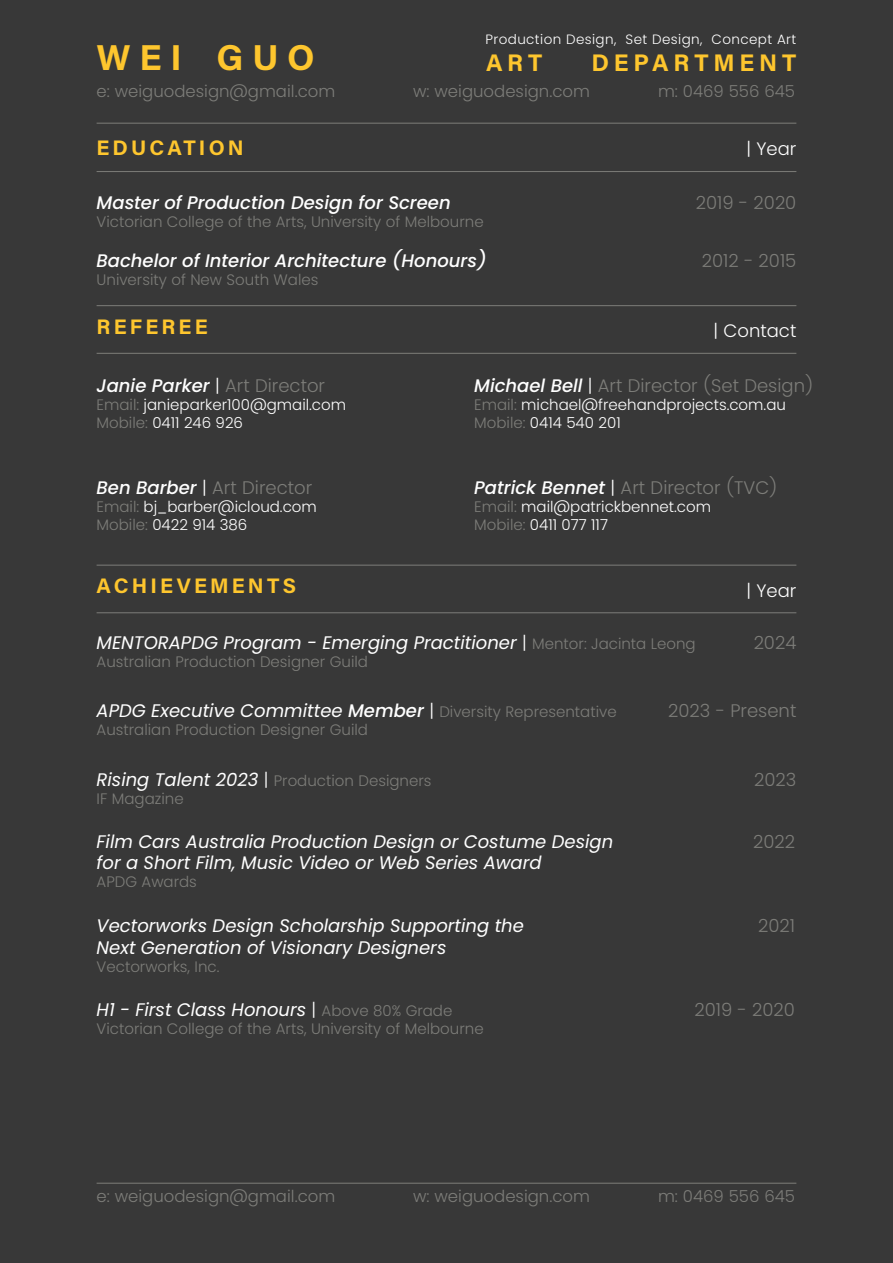
<style>
.page{position:relative;width:893px;height:1263px;background:#383838}
.page>*{position:absolute;margin:0;border:0;box-sizing:border-box;transform-origin:0 0}
.t1{font:700 36px "Acumin Pro";color:#fec62e}
.t2{font:700 24px "Acumin Pro";letter-spacing:.2em;color:#fec62e}
.t3{font:700 21px "Acumin Pro";letter-spacing:.15em;color:#fec62e}
.t4{font:italic 18.15px/21.6px "Poppins";color:#fff}
.t5{font:300 18.15px "Poppins";color:#7d7d79}
.t6{font:italic 500 18.15px "Poppins";color:#fff}
.t7{font:300 18px "Poppins";color:#fff}
.t8{font:300 16.5px "Poppins";color:#7d7d79}
.t9{font:300 15.15px "Poppins";color:#7d7d79}
.t10{font:300 15.15px "Poppins";color:#fff}
.t11{font:300 13.5px "Poppins";letter-spacing:.03em;color:#fff}
.s1{font-weight:300;font-style:normal;font-size:18px}
.s2{font-weight:300;font-style:normal;color:#7d7d79}
.s3{color:#7d7d79}
.s4{font-weight:500;font-style:italic;color:#fff}
.s5{font-size:18px;color:#fff}
.s6{font-weight:300;font-style:normal;font-size:15.15px;color:#7d7d79}
.s7{font-weight:400;font-style:italic;font-size:18.15px;color:#fff}
.s8{font-weight:500;font-style:italic;font-size:18.15px;color:#fff}
</style>
<div class="page">
<hr style="left:97px;top:565px;width:699px;height:1px;background:#7d7d79">
<hr style="left:97px;top:612px;width:699px;height:1px;background:#7d7d79">
<hr style="left:97px;top:1183px;width:699px;height:1px;background:#7d7d79">
<hr style="left:97px;top:123px;width:699px;height:1px;background:#7d7d79">
<hr style="left:97px;top:305px;width:699px;height:1px;background:#7d7d79">
<hr style="left:97px;top:171px;width:699px;height:1px;background:#7d7d79">
<hr style="left:97px;top:353px;width:699px;height:1px;background:#7d7d79">
<p class="t1" style="left:97px;top:32px;width:220px">W E I G U O</p>
<p class="t11" style="left:485px;top:31px;width:312px">Production Design, Set Design, Concept Art</p>
<p class="t2" style="left:486px;top:45px;width:58px">ART</p>
<p class="t2" style="left:591px;top:45px;width:206px">DEPARTMENT</p>
<p class="t8" style="left:97px;top:82px;width:240px">e: weiguodesign@gmail.com</p>
<p class="t8" style="left:413px;top:82px;width:178px">w: weiguodesign.com</p>
<p class="t8" style="left:658px;top:82px;width:138px">m: 0469 556 645</p>
<p class="t3" style="left:97px;top:133px;width:149px">EDUCATION</p>
<p class="t7" style="left:746px;top:139px;width:52px">| Year</p>
<p class="t6" style="left:97px;top:192px;width:356px">Master of Production Design for Screen</p>
<p class="t9" style="left:97px;top:213px;width:389px">Victorian College of the Arts, University of Melbourne</p>
<p class="t6" style="left:97px;top:250px;width:392px">Bachelor of Interior Architecture (Honours)</p>
<p class="t9" style="left:97px;top:270px;width:223px">University of New South Wales</p>
<p class="t5" style="left:696px;top:192px;width:102px">2019 - 2020</p>
<p class="t5" style="left:702px;top:250px;width:96px">2012 - 2015</p>
<p class="t3" style="left:97px;top:311px;width:113px">REFEREE</p>
<p class="t7" style="left:713px;top:320px;width:84px">| Contact</p>
<p class="t6" style="left:97px;top:376px;width:230px">Janie Parker <span class="s1">|</span> <span class="s2">Art Director</span></p>
<p class="t10" style="left:97px;top:396px;width:251px"><span class="s3">Email:</span> janieparker100@gmail.com</p>
<p class="t10" style="left:97px;top:414px;width:148px"><span class="s3">Mobile:</span> 0411 246 926</p>
<p class="t5" style="left:97px;top:477px;width:217px"><span class="s4">Ben Barber</span> <span class="s5">|</span> Art Director</p>
<p class="t10" style="left:97px;top:497px;width:222px"><span class="s3">Email:</span> bj_barber@icloud.com</p>
<p class="t10" style="left:97px;top:515px;width:152px"><span class="s3">Mobile:</span> 0422 914 386</p>
<p class="t5" style="left:474px;top:376px;width:341px"><span class="s4">Michael Bell</span> <span class="s5">|</span> Art Director (Set Design)</p>
<p class="t10" style="left:474px;top:396px;width:313px"><span class="s3">Email:</span> michael@freehandprojects.com.au</p>
<p class="t10" style="left:474px;top:414px;width:148px"><span class="s3">Mobile:</span> 0414 540 201</p>
<p class="t5" style="left:474px;top:477px;width:305px"><span class="s4">Patrick Bennet</span> <span class="s5">|</span> Art Director (TVC)</p>
<p class="t10" style="left:474px;top:497px;width:238px"><span class="s3">Email:</span> mail@patrickbennet.com</p>
<p class="t10" style="left:474px;top:515px;width:135px"><span class="s3">Mobile:</span> 0411 077 117</p>
<p class="t3" style="left:97px;top:571px;width:201px">ACHIEVEMENTS</p>
<p class="t7" style="left:746px;top:580px;width:52px">| Year</p>
<p class="t4" style="left:97px;top:632px;width:601px">MENTORAPDG Program - Emerging Practitioner <span class="s1">|</span> <span class="s6">Mentor: Jacinta Leong</span></p>
<p class="t9" style="left:97px;top:653px;width:273px">Australian Production Designer Guild</p>
<p class="t5" style="left:754px;top:632px;width:44px">2024</p>
<p class="t9" style="left:97px;top:703px;width:522px"><span class="s7">APDG Executive Committee</span> <span class="s8">Member</span> <span class="s5">|</span> Diversity Representative</p>
<p class="t9" style="left:97px;top:721px;width:273px">Australian Production Designer Guild</p>
<p class="t5" style="left:668px;top:701px;width:130px">2023 - Present</p>
<p class="t9" style="left:97px;top:771px;width:336px"><span class="s7">Rising Talent 2023</span> <span class="s5">|</span> Production Designers</p>
<p class="t9" style="left:97px;top:789px;width:89px">IF Magazine</p>
<p class="t5" style="left:754px;top:769px;width:44px">2023</p>
<p class="t4" style="left:97px;top:831px;width:518px">Film Cars Australia Production Design or Costume Design for a Short Film, Music Video or Web Series Award</p>
<p class="t9" style="left:97px;top:873px;width:102px">APDG Awards</p>
<p class="t5" style="left:753px;top:831px;width:43px">2022</p>
<p class="t4" style="left:97px;top:915px;width:429px">Vectorworks Design Scholarship Supporting the<br>Next Generation of Visionary Designers</p>
<p class="t9" style="left:97px;top:957px;width:124px">Vectorworks, Inc.</p>
<p class="t5" style="left:758px;top:915px;width:38px">2021</p>
<p class="t4" style="left:97px;top:999px;width:357px">H1 - First Class Honours <span class="s1">|</span> <span class="s6">Above 80% Grade</span></p>
<p class="t9" style="left:97px;top:1020px;width:389px">Victorian College of the Arts, University of Melbourne</p>
<p class="t5" style="left:694px;top:999px;width:102px">2019 - 2020</p>
<p class="t8" style="left:97px;top:1187px;width:240px">e: weiguodesign@gmail.com</p>
<p class="t8" style="left:413px;top:1187px;width:178px">w: weiguodesign.com</p>
<p class="t8" style="left:658px;top:1187px;width:138px">m: 0469 556 645</p>
</div>
